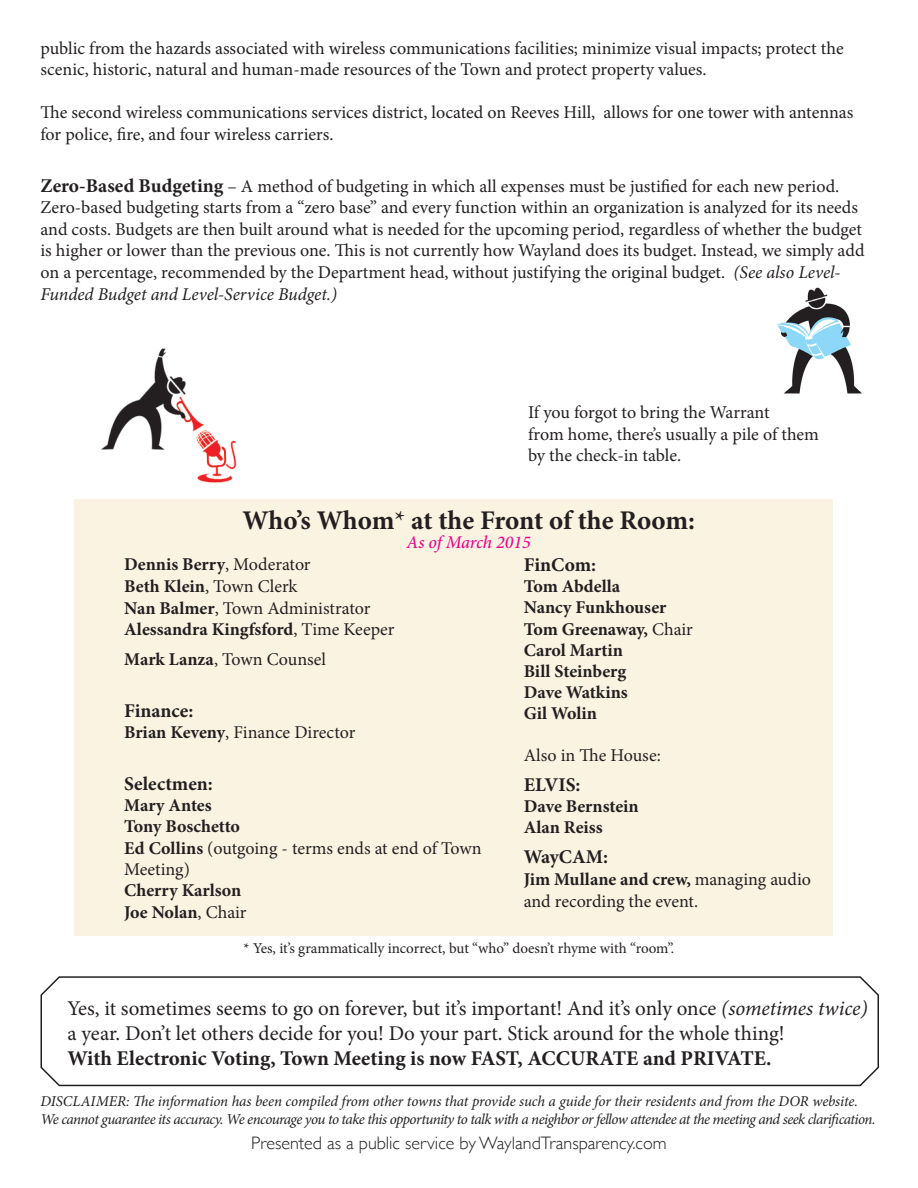
<style>
.page{position:relative;width:918px;height:1188px;background:#fff}
.page>*{position:absolute;margin:0;border:0;box-sizing:border-box;transform-origin:0 0}
.t1{font:700 27px "Minion Pro";letter-spacing:-.01em;color:#231f20}
.t2{font:21px/25.2px "Minion Pro";letter-spacing:-.005em;color:#231f20}
.t3{font:700 21px "Minion Pro";letter-spacing:-.005em;color:#231f20}
.t4{font:700 19.5px "Minion Pro";color:#231f20}
.t5{font:18px/21.6px "Minion Pro";color:#231f20}
.t6{font:700 18px "Minion Pro";color:#231f20}
.t7{font:300 18px "Gill Sans";color:#231f20}
.t8{font:italic 500 18px "Minion Pro";letter-spacing:-.01em;color:#ed028c}
.t9{font:italic 15px/18px "Minion Pro";letter-spacing:-.03em;color:#231f20}
.t10{font:15px "Minion Pro";color:#231f20}
.s1{font-weight:700;font-size:19.5px}
.s2{font-style:italic}
.s3{font-weight:400}
.s4{font-weight:700}
</style>
<div class="page">
<div style="left:75px;top:500px;width:758px;height:436px;background:#fbf3e2"></div>
<img style="left:101px;top:348px;width:136px;height:135px">
<svg style="left:40px;top:976px;width:839px;height:111px"></svg>
<img style="left:777px;top:287px;width:85px;height:107px">
<p class="t5" style="left:40px;top:37px;width:805px">public from the hazards associated with wireless communications facilities; minimize visual impacts; protect the scenic, historic, natural and human-made resources of the Town and protect property values.</p>
<p class="t5" style="left:40px;top:102px;width:814px">The second wireless communications services district, located on Reeves Hill, allows for one tower with antennas for police, fire, and four wireless carriers.</p>
<p class="t5" style="left:40px;top:175px;width:823px"><span class="s1">Zero-Based Budgeting</span> – A method of budgeting in which all expenses must be justified for each new period.<br>Zero-based budgeting starts from a “zero base” and every function within an organization is analyzed for its needs and costs. Budgets are then built around what is needed for the upcoming period, regardless of whether the budget</p>
<p class="t5" style="left:40px;top:240px;width:826px">is higher or lower than the previous one. This is not currently how Wayland does its budget. Instead, we simply add on a percentage, recommended by the Department head, without justifying the original budget. <span class="s2">(See also Level-<br>Funded Budget and Level-Service Budget.)</span></p>
<p class="t5" style="left:528px;top:402px;width:243px">If you forgot to bring the Warrant</p>
<p class="t5" style="left:528px;top:423px;width:292px">from home, there’s usually a pile of them</p>
<p class="t5" style="left:528px;top:445px;width:155px">by the check-in table.</p>
<p class="t1" style="left:242px;top:502px;width:454px">Who’s Whom<span class="s3">*</span> at the Front of the Room:</p>
<p class="t8" style="left:407px;top:530px;width:126px">As of March 2015</p>
<p class="t4" style="left:524px;top:551px;width:74px">FinCom:</p>
<p class="t6" style="left:524px;top:574px;width:98px">Tom Abdella</p>
<p class="t6" style="left:524px;top:595px;width:144px">Nancy Funkhouser</p>
<p class="t6" style="left:524px;top:616px;width:171px">Tom Greenaway, <span class="s3">Chair</span></p>
<p class="t6" style="left:524px;top:637px;width:101px">Carol Martin</p>
<p class="t6" style="left:524px;top:658px;width:104px">Bill Steinberg</p>
<p class="t6" style="left:524px;top:679px;width:105px">Dave Watkins</p>
<p class="t6" style="left:524px;top:700px;width:75px">Gil Wolin</p>
<p class="t5" style="left:524px;top:745px;width:139px">Also in The House:</p>
<p class="t4" style="left:524px;top:771px;width:58px">ELVIS:</p>
<p class="t6" style="left:524px;top:794px;width:116px">Dave Bernstein</p>
<p class="t6" style="left:524px;top:815px;width:80px">Alan Reiss</p>
<p class="t4" style="left:524px;top:843px;width:86px">WayCAM:</p>
<p class="t5" style="left:524px;top:869px;width:289px"><span class="s4">Jim Mullane and crew,</span> managing audio and recording the event.</p>
<p class="t6" style="left:124px;top:552px;width:188px">Dennis Berry<span class="s3">, Moderator</span></p>
<p class="t5" style="left:124px;top:576px;width:175px"><span class="s4">Beth Klein</span>, Town Clerk</p>
<p class="t5" style="left:124px;top:597px;width:248px"><span class="s4">Nan Balmer</span>, Town Administrator</p>
<p class="t6" style="left:124px;top:617px;width:272px">Alessandra Kingfsford<span class="s3">, Time Keeper</span></p>
<p class="t5" style="left:124px;top:649px;width:203px"><span class="s4">Mark Lanza</span>, Town Counsel</p>
<p class="t4" style="left:124px;top:697px;width:71px">Finance:</p>
<p class="t5" style="left:124px;top:722px;width:233px"><span class="s4">Brian Keveny</span>, Finance Director</p>
<p class="t4" style="left:124px;top:770px;width:90px">Selectmen:</p>
<p class="t6" style="left:124px;top:793px;width:89px">Mary Antes</p>
<p class="t6" style="left:124px;top:814px;width:117px">Tony Boschetto</p>
<p class="t5" style="left:124px;top:837px;width:359px"><span class="s4">Ed Collins</span> (outgoing - terms ends at end of Town<br>Meeting)</p>
<p class="t6" style="left:124px;top:878px;width:119px">Cherry Karlson</p>
<p class="t6" style="left:124px;top:899px;width:124px">Joe Nolan<span class="s3">, Chair</span></p>
<p class="t10" style="left:244px;top:938px;width:432px">* Yes, it’s grammatically incorrect, but “who” doesn’t rhyme with “room”.</p>
<p class="t2" style="left:68px;top:995px;width:802px">Yes, it sometimes seems to go on forever, but it’s important! And it’s only once <span class="s2">(sometimes twice) </span>a year. Don’t let others decide for you! Do your part. Stick around for the whole thing!</p>
<p class="t3" style="left:68px;top:1044px;width:705px">With Electronic Voting, Town Meeting is now FAST, ACCURATE and PRIVATE.</p>
<p class="t9" style="left:40px;top:1092px;width:837px">DISCLAIMER: The information has been compiled from other towns that provide such a guide for their residents and from the DOR website.<br>We cannot guarantee its accuracy. We encourage you to take this opportunity to talk with a neighbor or fellow attendee at the meeting and seek clarification.</p>
<p class="t7" style="left:251px;top:1129px;width:417px">Presented as a public service by WaylandTransparency.com</p>
</div>
